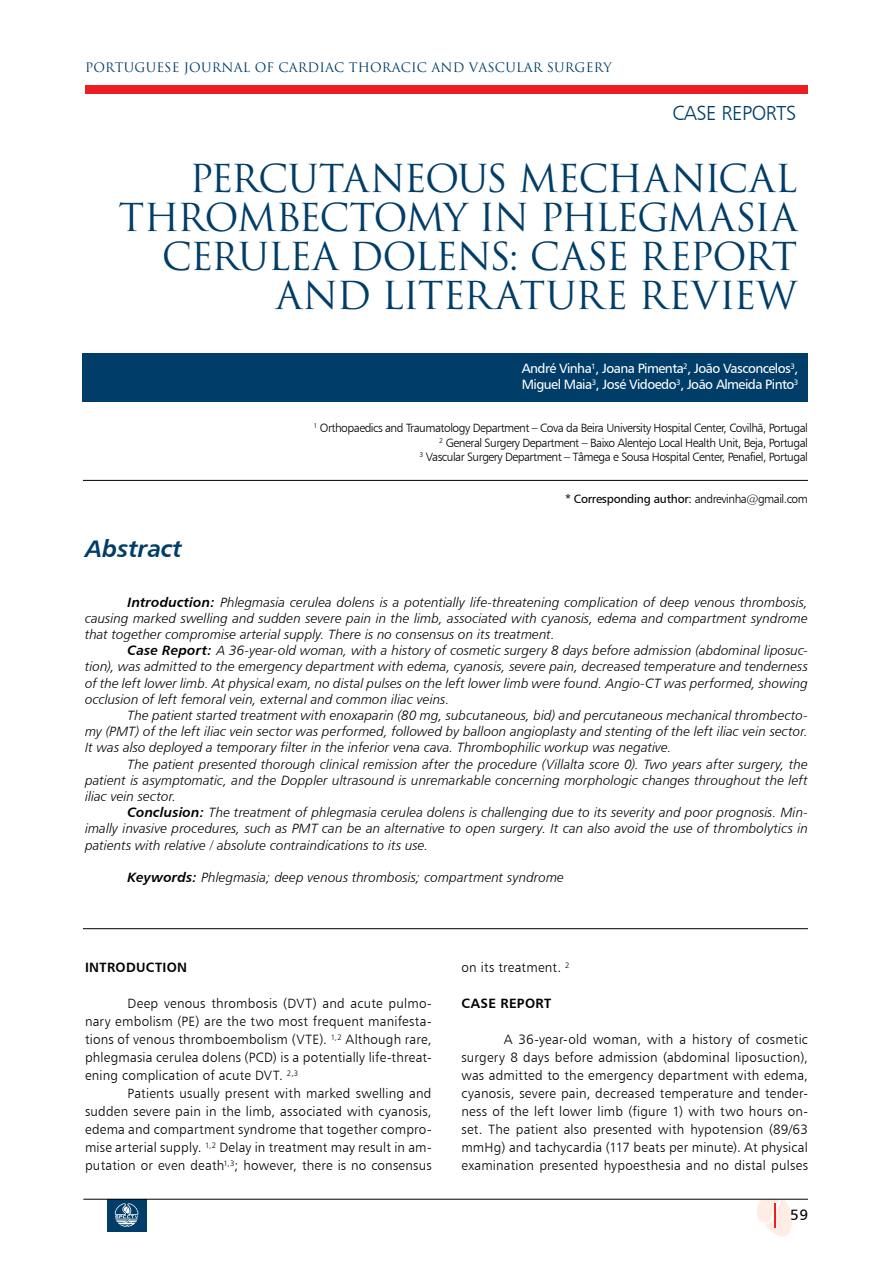
<style>
.page{position:relative;width:893px;height:1263px;background:#fff}
.page>*{position:absolute;margin:0;border:0;box-sizing:border-box;transform-origin:0 0}
.t1{font:37.5px/39px "Trajan Pro 3";letter-spacing:-.035em;color:#003d68;text-align:right}
.t2{font:24px "Humanist 777 BT Bold Italic B";color:#003d68}
.t3{font:20.4px "Humanist 777 BT Light B";letter-spacing:-.02em;color:#003d68}
.t4{font:15px "Humanist 777 BT Roman B";color:#000}
.t5{font:13.5px/16.2px "Humanist 777 BT Light Italic B";letter-spacing:.005em;color:#000;text-align:justify}
.t6{font:13.5px/18px "Humanist 777 BT Light B";letter-spacing:.015em;color:#000;text-align:justify}
.t7{font:13.5px/16.2px "Humanist 777 BT Roman B";letter-spacing:-.04em;color:#fff}
.t8{font:13.5px "Humanist 777 BT Bold B";letter-spacing:.025em;color:#000}
.t9{font:12.75px "Trajan Pro 3";letter-spacing:.01em;color:#003d68}
.t10{font:12px/14.4px "Humanist 777 BT Light B";letter-spacing:-.04em;color:#000;text-align:right}
.t11{font:12px "Humanist 777 BT Roman B";letter-spacing:-.02em;color:#000}
.s1{font-family:"Humanist 777 BT Light B"}
.s2{font-family:"Humanist 777 BT Bold Italic B"}
</style>
<div class="page">
<div style="left:107px;top:1199px;width:40px;height:33px;background:#003d68"></div>
<svg style="left:115px;top:1203px;width:23px;height:24px"></svg>
<svg style="left:757px;top:1200px;width:35px;height:37px"></svg>
<hr style="left:83px;top:1199px;width:725px;height:1px;background:#000">
<div style="left:85px;top:85px;width:723px;height:8px;background:#ed1d24"></div>
<div style="left:83px;top:354px;width:725px;height:48px;background:#003d68"></div>
<hr style="left:83px;top:480px;width:725px;height:1px;background:#000">
<hr style="left:83px;top:928px;width:725px;height:1px;background:#000">
<p class="t9" style="left:85px;top:59px;width:528px">PORTUGUESE JOURNAL OF CARDIAC THORACIC AND VASCULAR SURGERY</p>
<h3 class="t3" style="left:672px;top:100px;width:125px">CASE REPORTS</h3>
<h1 class="t1" style="left:119px;top:161px;width:680px">PERCUTANEOUS MECHANICAL<br>THROMBECTOMY IN PHLEGMASIA<br>CERULEA DOLENS: CASE REPORT<br>AND LITERATURE REVIEW</h1>
<h2 class="t2" style="left:85px;top:533px;width:99px">Abstract</h2>
<p class="t7" style="left:522px;top:360px;width:278px">André Vinha<sup>1</sup>, Joana Pimenta<sup>2</sup>, João Vasconcelos<sup>3</sup>,<br>Miguel Maia<sup>3</sup>, José Vidoedo<sup>3</sup>, João Almeida Pinto<sup>3</sup></p>
<p class="t10" style="left:313px;top:420px;width:496px"><sup>1</sup> Orthopaedics and Traumatology Department – Cova da Beira University Hospital Center, Covilhã, Portugal<br><sup>2</sup> General Surgery Department – Baixo Alentejo Local Health Unit, Beja, Portugal<br><sup>3</sup> Vascular Surgery Department – Tâmega e Sousa Hospital Center, Penafiel, Portugal</p>
<p class="t11" style="left:565px;top:492px;width:244px">* Corresponding author: <span class="s1">andrevinha@gmail.com</span></p>
<p class="t5" style="left:85px;top:594px;width:724px;text-indent:43px"><span class="s2">Introduction:</span> Phlegmasia cerulea dolens is a potentially life-threatening complication of deep venous thrombosis, causing marked swelling and sudden severe pain in the limb, associated with cyanosis, edema and compartment syndrome that together compromise arterial supply. There is no consensus on its treatment.</p>
<p class="t5" style="left:85px;top:642px;width:724px;text-indent:43px"><span class="s2">Case Report:</span> A 36-year-old woman, with a history of cosmetic surgery 8 days before admission (abdominal liposuc&shy;tion), was admitted to the emergency department with edema, cyanosis, severe pain, decreased temperature and tenderness of the left lower limb. At physical exam, no distal pulses on the left lower limb were found. Angio-CT was performed, showing occlusion of left femoral vein, external and common iliac veins.</p>
<p class="t5" style="left:85px;top:707px;width:724px;text-indent:43px">The patient started treatment with enoxaparin (80 mg, subcutaneous, bid) and percutaneous mechanical thrombecto&shy;my (PMT) of the left iliac vein sector was performed, followed by balloon angioplasty and stenting of the left iliac vein sector.<br>It was also deployed a temporary filter in the inferior vena cava. Thrombophilic workup was negative.</p>
<p class="t5" style="left:85px;top:756px;width:724px;text-indent:43px">The patient presented thorough clinical remission after the procedure (Villalta score 0). Two years after surgery, the patient is asymptomatic, and the Doppler ultrasound is unremarkable concerning morphologic changes throughout the left iliac vein sector.</p>
<p class="t5" style="left:85px;top:804px;width:724px;text-indent:43px"><span class="s2">Conclusion:</span> The treatment of phlegmasia cerulea dolens is challenging due to its severity and poor prognosis. Min&shy;imally invasive procedures, such as PMT can be an alternative to open surgery. It can also avoid the use of thrombolytics in patients with relative / absolute contraindications to its use.</p>
<p class="t5" style="left:128px;top:869px;width:438px"><span class="s2">Keywords:</span> Phlegmasia; deep venous thrombosis; compartment syndrome</p>
<p class="t8" style="left:85px;top:959px;width:104px">INTRODUCTION</p>
<p class="t6" style="left:85px;top:994px;width:348px;text-indent:43px">Deep venous thrombosis (DVT) and acute pulmo&shy;nary embolism (PE) are the two most frequent manifesta&shy;tions of venous thromboembolism (VTE). <sup>1,2</sup> Although rare, phlegmasia cerulea dolens (PCD) is a potentially life-threat&shy;ening complication of acute DVT. <sup>2,3</sup></p>
<p class="t6" style="left:85px;top:1084px;width:348px;text-indent:43px">Patients usually present with marked swelling and sudden severe pain in the limb, associated with cyanosis, edema and compartment syndrome that together compro&shy;mise arterial supply. <sup>1,2</sup> Delay in treatment may result in am&shy;putation or even death<sup>1,3</sup>; however, there is no consensus</p>
<p class="t6" style="left:461px;top:958px;width:110px">on its treatment. <sup>2</sup></p>
<p class="t8" style="left:461px;top:995px;width:91px">CASE REPORT</p>
<p class="t6" style="left:461px;top:1030px;width:348px;text-indent:43px">A 36-year-old woman, with a history of cosmetic surgery 8 days before admission (abdominal liposuction), was admitted to the emergency department with edema, cyanosis, severe pain, decreased temperature and tender&shy;ness of the left lower limb (figure 1) with two hours on&shy;set. The patient also presented with hypotension (89/63 mmHg) and tachycardia (117 beats per minute). At physical examination presented hypoesthesia and no distal pulses</p>
<p class="t4" style="left:790px;top:1205px;width:19px">59</p>
</div>
